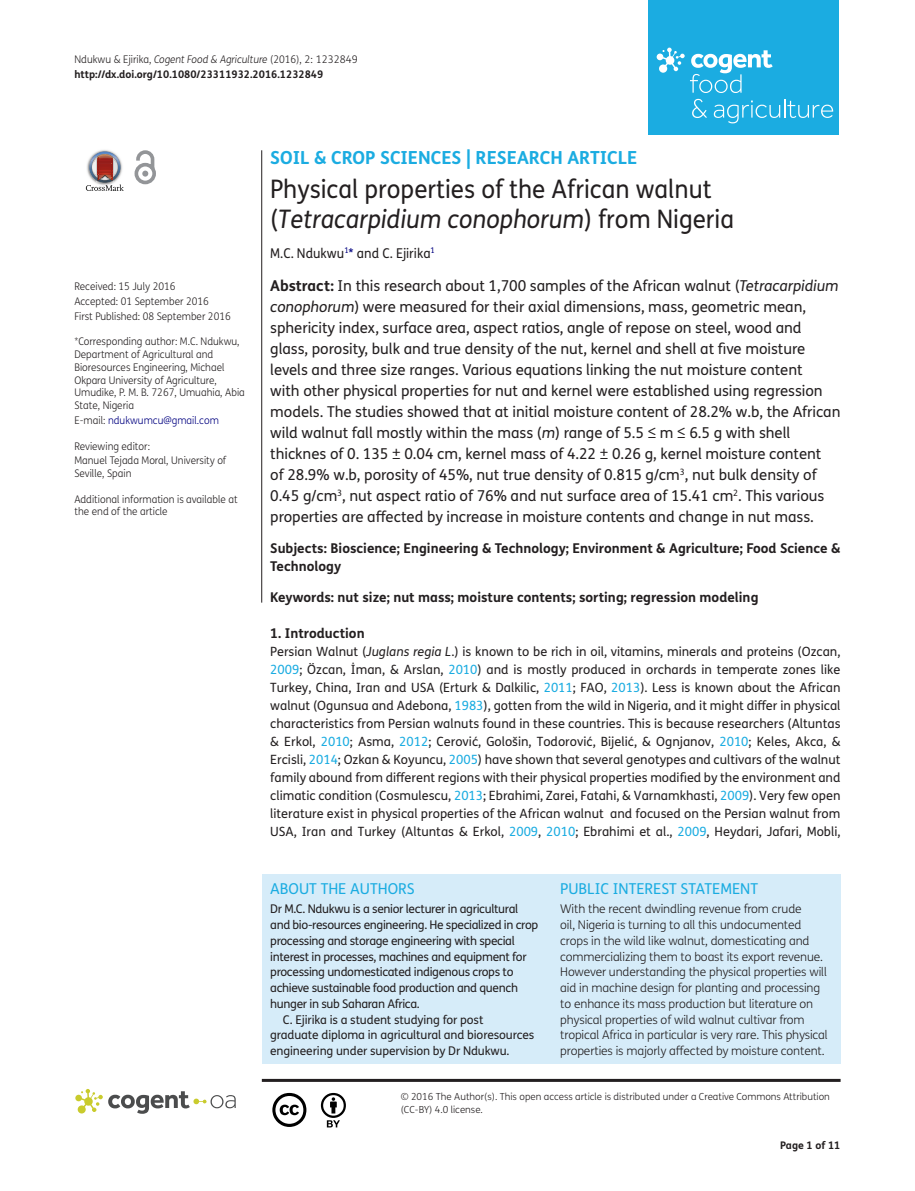
<style>
.page{position:relative;width:915px;height:1191px;background:#fff}
.page>*{position:absolute;margin:0;border:0;box-sizing:border-box;transform-origin:0 0}
.t1{font:25.5px/30px "FS Me Pro";color:#231f20;scale:.95 1}
.t2{font:700 18px "FS Me Pro";color:#1bace1}
.t3{font:15px/21px "FS Me Pro";letter-spacing:-.005em;color:#231f20}
.t4{font:15px "FS Me Pro";color:#1bace1}
.t5{font:700 13.5px/18px "FS Me Pro";color:#231f20}
.t6{font:13.5px "FS Me Pro";color:#231f20;scale:.95 1}
.t7{font:12.75px/18px "FS Me Pro";color:#231f20;text-align:justify}
.t8{font:300 12px/15.8px "FS Me Pro";letter-spacing:-.01em;color:#231f20}
.t9{font:12px "FS Me Pro";letter-spacing:-.03em;color:#231f20}
.t10{font:12px "FS Me Pro";letter-spacing:-.01em;color:#231f20}
.t11{font:300 10.5px/12.8px "FS Me Pro";color:#231f20;scale:.95 1}
.t12{font:700 10.5px/15px "FS Me Pro";color:#231f20}
.t13{font:300 10.5px "FS Me Pro";color:#000080;scale:.95 1}
.t14{font:300 9.75px/12.8px "FS Me Pro";color:#231f20}
.s1{font-weight:300}
.s2{font-weight:300;font-style:italic}
.s3{color:#231f20}
.s4{font-style:italic}
.s5{color:#000080}
.s6{font-weight:700}
.s7{color:#1bace1}
</style>
<div class="page">
<div style="left:648px;top:0;width:190px;height:134px;background:#1bace1"></div>
<svg style="left:656px;top:48px;width:116px;height:45px"></svg>
<svg style="left:692px;top:99px;width:15px;height:19px"></svg>
<svg style="left:713px;top:99px;width:119px;height:24px"></svg>
<div style="left:261px;top:874px;width:579px;height:189px;background:#d6ecf9"></div>
<svg style="left:86px;top:151px;width:38px;height:40px"></svg>
<svg style="left:134px;top:150px;width:22px;height:34px"></svg>
<hr style="left:261px;top:150px;width:1px;height:452px;background:#231f20">
<hr style="left:262px;top:1078px;width:578px;height:3px;background:#231f20">
<svg style="left:75px;top:1089px;width:161px;height:24px"></svg>
<svg style="left:272px;top:1093px;width:34px;height:34px"></svg>
<svg style="left:321px;top:1093px;width:25px;height:34px"></svg>
<p class="t12" style="left:74px;top:51px;width:285px"><span class="s1">Ndukwu &amp; Ejirika,</span> <span class="s2">Cogent Food &amp; Agriculture</span> <span class="s1">(2016), 2: 1232849 </span>http://dx.doi.org/10.1080/23311932.2016.1232849</p>
<p class="t11" style="left:74px;top:279px;width:166px;line-height:14.9px">Received: 15 July 2016<br>Accepted: 01 September 2016<br>First Published: 08 September 2016</p>
<p class="t11" style="left:74px;top:335px;width:181px">*Corresponding author: M.C. Ndukwu,<br>Department of Agricultural and<br>Bioresources Engineering, Michael<br>Okpara University of Agriculture,<br>Umudike, P. M. B. 7267, Umuahia, Abia<br>State, Nigeria</p>
<p class="t13" style="left:74px;top:413px;width:153px"><span class="s3">E-mail:</span> ndukwumcu@gmail.com</p>
<p class="t11" style="left:74px;top:438px;width:161px;line-height:14.9px">Reviewing editor:<br>Manuel Tejada Moral, University of</p>
<p class="t11" style="left:74px;top:467px;width:61px">Seville, Spain</p>
<p class="t11" style="left:74px;top:492px;width:173px">Additional information is available at the end of the article</p>
<h2 class="t2" style="left:270px;top:143px;width:368px">SOIL &amp; CROP SCIENCES | RESEARCH ARTICLE</h2>
<h1 class="t1" style="left:270px;top:174px;width:489px">Physical properties of the African walnut (<span class="s4">Tetracarpidium conophorum</span>) from Nigeria</h1>
<p class="t6" style="left:270px;top:243px;width:175px">M.C. Ndukwu<sup>1</sup><span class="s5">*</span> and C. Ejirika<sup>1</sup></p>
<p class="t3" style="left:270px;top:275px;width:571px"><span class="s6">Abstract:</span> In this research about 1,700 samples of the African walnut (<span class="s4">Tetracarpidium conophorum</span>) were measured for their axial dimensions, mass, geometric mean, sphericity index, surface area, aspect ratios, angle of repose on steel, wood and glass, porosity, bulk and true density of the nut, kernel and shell at five moisture levels and three size ranges. Various equations linking the nut moisture content<br>with other physical properties for nut and kernel were established using regression models. The studies showed that at initial moisture content of 28.2% w.b, the African wild walnut fall mostly within the mass (<span class="s4">m</span>) range of 5.5 ≤ m ≤ 6.5 g with shell thicknes of 0. 135 ± 0.04 cm, kernel mass of 4.22 ± 0.26 g, kernel moisture content<br>of 28.9% w.b, porosity of 45%, nut true density of 0.815 g/cm<sup>3</sup>, nut bulk density of 0.45 g/cm<sup>3</sup>, nut aspect ratio of 76% and nut surface area of 15.41 cm<sup>2</sup>. This various properties are affected by increase in moisture contents and change in nut mass.</p>
<p class="t5" style="left:270px;top:539px;width:571px">Subjects: Bioscience; Engineering &amp; Technology; Environment &amp; Agriculture; Food Science &amp;<br>Technology</p>
<p class="t5" style="left:270px;top:587px;width:489px">Keywords: nut size; nut mass; moisture contents; sorting; regression modeling</p>
<p class="t5" style="left:270px;top:623px;width:96px">1. Introduction</p>
<p class="t7" style="left:270px;top:642px;width:571px">Persian Walnut (<span class="s4">Juglans regia L</span>.) is known to be rich in oil, vitamins, minerals and proteins (Ozcan, <span class="s7">2009</span>; Özcan, İman, &amp; Arslan, <span class="s7">2010</span>) and is mostly produced in orchards in temperate zones like Turkey, China, Iran and USA (Erturk &amp; Dalkilic, <span class="s7">2011</span>; FAO, <span class="s7">2013</span>). Less is known about the African walnut (Ogunsua and Adebona, <span class="s7">1983</span>), gotten from the wild in Nigeria, and it might differ in physical characteristics from Persian walnuts found in these countries. This is because researchers (Altuntas &amp; Erkol, <span class="s7">2010</span>; Asma, <span class="s7">2012</span>; Cerović, Gološin, Todorović, Bijelić, &amp; Ognjanov, <span class="s7">2010</span>; Keles, Akca, &amp; Ercisli, <span class="s7">2014</span>; Ozkan &amp; Koyuncu, <span class="s7">2005</span>) have shown that several genotypes and cultivars of the walnut family abound from different regions with their physical properties modified by the environment and climatic condition (Cosmulescu, <span class="s7">2013</span>; Ebrahimi, Zarei, Fatahi, &amp; Varnamkhasti, <span class="s7">2009</span>). Very few open literature exist in physical properties of the African walnut and focused on the Persian walnut from USA, Iran and Turkey (Altuntas &amp; Erkol, <span class="s7">2009</span>, <span class="s7">2010</span>; Ebrahimi et al., <span class="s7">2009</span>, Heydari, Jafari, Mobli,</p>
<p class="t4" style="left:270px;top:878px;width:146px">ABOUT THE AUTHORS</p>
<p class="t9" style="left:270px;top:901px;width:249px">Dr M.C. Ndukwu is a senior lecturer in agricultural</p>
<p class="t9" style="left:270px;top:916px;width:269px">and bio-resources engineering. He specialized in crop</p>
<p class="t9" style="left:270px;top:932px;width:246px">processing and storage engineering with special</p>
<p class="t9" style="left:270px;top:948px;width:258px">interest in processes, machines and equipment for</p>
<p class="t9" style="left:270px;top:964px;width:245px">processing undomesticated indigenous crops to</p>
<p class="t9" style="left:270px;top:979px;width:249px">achieve sustainable food production and quench</p>
<p class="t9" style="left:270px;top:995px;width:151px">hunger in sub Saharan Africa.</p>
<p class="t10" style="left:283px;top:1011px;width:202px">C. Ejirika is a student studying for post</p>
<p class="t10" style="left:270px;top:1027px;width:265px">graduate diploma in agricultural and bioresources</p>
<p class="t10" style="left:270px;top:1042px;width:241px">engineering under supervision by Dr Ndukwu.</p>
<p class="t4" style="left:560px;top:878px;width:199px">PUBLIC INTEREST STATEMENT</p>
<p class="t8" style="left:560px;top:901px;width:269px">With the recent dwindling revenue from crude<br>oil, Nigeria is turning to all this undocumented crops in the wild like walnut, domesticating and commercializing them to boast its export revenue.<br>However understanding the physical properties will aid in machine design for planting and processing to enhance its mass production but literature on physical properties of wild walnut cultivar from tropical Africa in particular is very rare. This physical properties is majorly affected by moisture content.</p>
<p class="t14" style="left:400px;top:1090px;width:430px">© 2016 The Author(s). This open access article is distributed under a Creative Commons Attribution (CC-BY) 4.0 license.</p>
<p class="t12" style="left:780px;top:1137px;width:62px">Page 1 of 11</p>
</div>
